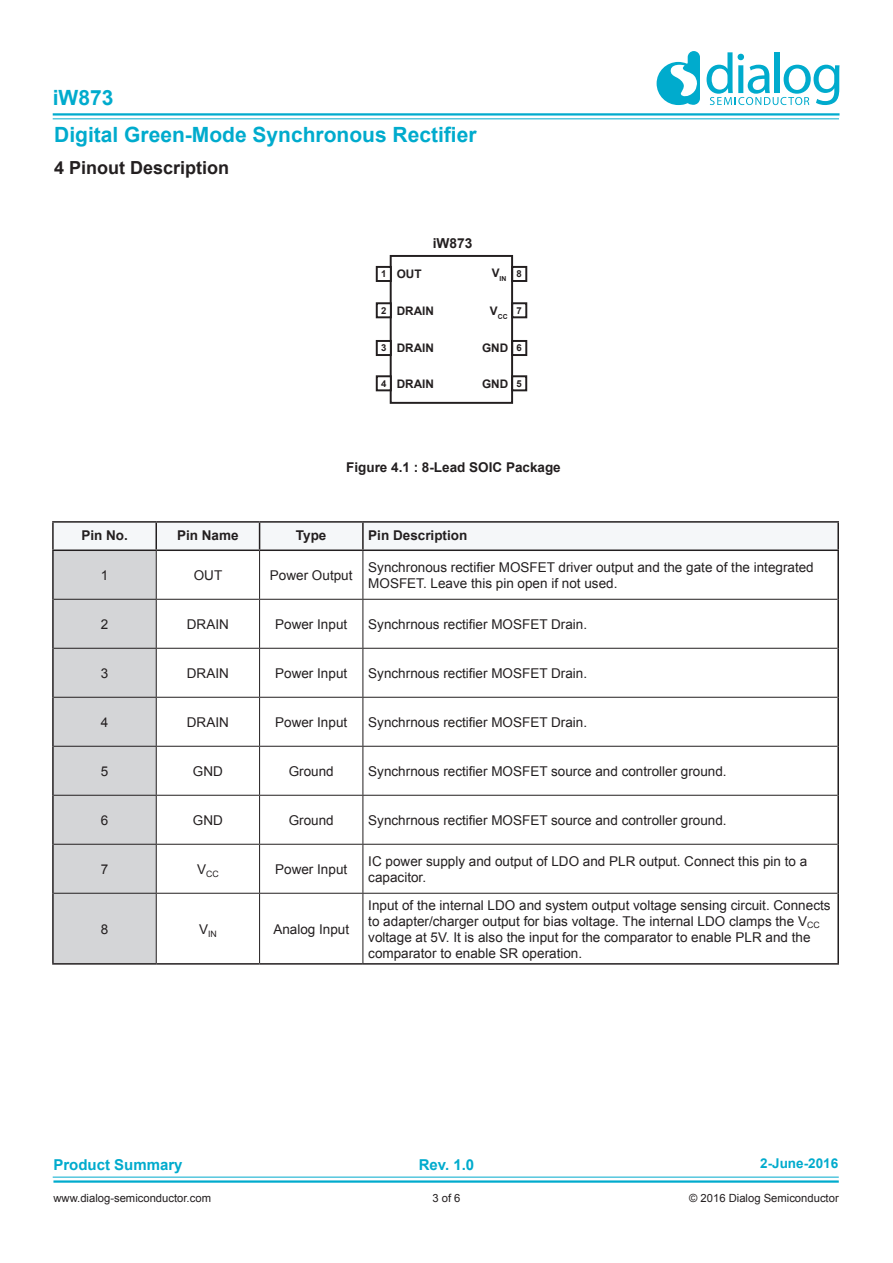
<style>
.page{position:relative;width:893px;height:1263px;background:#fff}
.page>*{position:absolute;margin:0;border:0;box-sizing:border-box;transform-origin:0 0}
.t1{font:700 21px/36.9px "Arial";color:#00abcd}
.t2{font:700 18px "Arial";color:#231f20}
.t3{font:700 15px "Arial";color:#00abcd}
.t4{font:700 13.8px "Arial";color:#231f20}
.Table_Left{font:13.5px/16.2px "Arial";color:#231f20}
.Table_Center{font:13.5px "Arial";color:#231f20}
.Table_Head_02{font:700 13.5px "Arial";color:#231f20}
.t5{font:700 13.5px "Arial";color:#00abcd}
.Table_Body_Text{font:13.5px "Arial";color:#231f20}
.t6{font:700 11.7px "Arial";color:#231f20}
.t7{font:11.25px "Arial";color:#231f20}
.t8{font:700 9.6px "Arial";color:#231f20}
.Table_Center-2{font:8.7px "Arial";color:#231f20}
.t9{font:700 6.9px "Arial";color:#231f20}
.s1{font-size:9.6px}
</style>
<div class="page">
<hr style="left:53px;top:113px;width:786px;height:3px;background:#00abcd">
<hr style="left:53px;top:1180px;width:786px;height:3px;background:#00abcd">
<hr style="left:53px;top:118px;width:786px;height:1px;background:#00abcd">
<hr style="left:53px;top:1177px;width:786px;height:1px;background:#00abcd">
<svg style="left:657px;top:51px;width:43px;height:54px"></svg>
<svg style="left:706px;top:52px;width:133px;height:53px"></svg>
<div style="left:390px;top:255px;width:123px;height:149px;border:2px solid #231f20"></div>
<div style="left:376px;top:266px;width:16px;height:16px;border:2px solid #231f20"></div>
<div style="left:376px;top:302px;width:16px;height:16px;border:2px solid #231f20"></div>
<div style="left:511px;top:266px;width:16px;height:16px;border:2px solid #231f20"></div>
<div style="left:511px;top:302px;width:16px;height:16px;border:2px solid #231f20"></div>
<div style="left:376px;top:340px;width:16px;height:16px;border:2px solid #231f20"></div>
<div style="left:511px;top:340px;width:16px;height:16px;border:2px solid #231f20"></div>
<div style="left:376px;top:375px;width:16px;height:16px;border:2px solid #231f20"></div>
<div style="left:511px;top:375px;width:16px;height:16px;border:2px solid #231f20"></div>
<hr style="left:363px;top:549px;width:476px;height:2px;background:#231f20">
<hr style="left:837px;top:551px;width:2px;height:48px;background:#231f20">
<hr style="left:837px;top:599px;width:2px;height:49px;background:#231f20">
<hr style="left:837px;top:648px;width:2px;height:49px;background:#231f20">
<hr style="left:837px;top:697px;width:2px;height:49px;background:#231f20">
<hr style="left:837px;top:746px;width:2px;height:49px;background:#231f20">
<hr style="left:837px;top:795px;width:2px;height:49px;background:#231f20">
<hr style="left:837px;top:844px;width:2px;height:49px;background:#231f20">
<hr style="left:837px;top:893px;width:2px;height:70px;background:#231f20">
<hr style="left:156px;top:963px;width:104px;height:2px;background:#231f20">
<hr style="left:260px;top:963px;width:103px;height:2px;background:#231f20">
<hr style="left:363px;top:963px;width:476px;height:2px;background:#231f20">
<hr style="left:52px;top:549px;width:104px;height:2px;background:#231f20">
<hr style="left:52px;top:551px;width:2px;height:48px;background:#231f20">
<hr style="left:52px;top:599px;width:2px;height:49px;background:#231f20">
<hr style="left:52px;top:648px;width:2px;height:49px;background:#231f20">
<hr style="left:52px;top:697px;width:2px;height:49px;background:#231f20">
<hr style="left:52px;top:746px;width:2px;height:49px;background:#231f20">
<hr style="left:52px;top:795px;width:2px;height:49px;background:#231f20">
<hr style="left:52px;top:844px;width:2px;height:49px;background:#231f20">
<hr style="left:52px;top:893px;width:2px;height:70px;background:#231f20">
<hr style="left:52px;top:963px;width:104px;height:2px;background:#231f20">
<hr style="left:52px;top:521px;width:104px;height:2px;background:#231f20">
<hr style="left:52px;top:523px;width:2px;height:26px;background:#231f20">
<hr style="left:156px;top:521px;width:104px;height:2px;background:#231f20">
<hr style="left:260px;top:521px;width:103px;height:2px;background:#231f20">
<svg style="left:53px;top:522px;width:785px;height:442px"></svg>
<hr style="left:363px;top:521px;width:476px;height:2px;background:#231f20">
<hr style="left:362px;top:523px;width:2px;height:26px;background:#231f20">
<hr style="left:837px;top:523px;width:2px;height:26px;background:#231f20">
<h1 class="t1" style="left:53px;top:80px;width:425px">iW873<br>Digital Green-Mode Synchronous Rectifier</h1>
<p class="t2" style="left:54px;top:156px;width:177px">4 Pinout Description</p>
<p class="t8" style="left:381px;top:268px;width:7px">1</p>
<p class="t8" style="left:381px;top:304px;width:7px">2</p>
<p class="t6" style="left:397px;top:266px;width:26px">OUT</p>
<p class="t4" style="left:433px;top:234px;width:41px">iW873</p>
<p class="t6" style="left:397px;top:303px;width:39px">DRAIN</p>
<p class="t9" style="left:492px;top:274px;width:16px"><sup>V</sup>IN</p>
<p class="t9" style="left:490px;top:312px;width:19px"><sup>V</sup>CC</p>
<p class="t8" style="left:517px;top:268px;width:7px">8</p>
<p class="t8" style="left:517px;top:304px;width:7px">7</p>
<p class="t8" style="left:381px;top:342px;width:7px">3</p>
<p class="t6" style="left:482px;top:340px;width:41px">GND <span class="s1">6</span></p>
<p class="t6" style="left:397px;top:340px;width:39px">DRAIN</p>
<p class="t6" style="left:397px;top:376px;width:39px">DRAIN</p>
<p class="t6" style="left:482px;top:376px;width:28px">GND</p>
<p class="t8" style="left:381px;top:377px;width:7px">4</p>
<p class="t8" style="left:517px;top:377px;width:7px">5</p>
<p class="Table_Head_02" style="left:346px;top:458px;width:216px">Figure 4.1 : 8-Lead SOIC Package</p>
<p class="Table_Head_02" style="left:81px;top:526px;width:48px">Pin No.</p>
<p class="Table_Head_02" style="left:177px;top:526px;width:63px">Pin Name</p>
<p class="Table_Head_02" style="left:296px;top:526px;width:32px">Type</p>
<p class="Table_Head_02" style="left:368px;top:526px;width:101px">Pin Description</p>
<p class="Table_Body_Text" style="left:101px;top:567px;width:9px">1</p>
<p class="Table_Center" style="left:194px;top:567px;width:30px">OUT</p>
<p class="Table_Center" style="left:270px;top:567px;width:84px">Power Output</p>
<p class="Table_Left" style="left:368px;top:559px;width:447px">Synchronous rectifier MOSFET driver output and the gate of the integrated<br>MOSFET. Leave this pin open if not used.</p>
<p class="Table_Body_Text" style="left:101px;top:616px;width:9px">2</p>
<p class="Table_Center" style="left:187px;top:616px;width:43px">DRAIN</p>
<p class="Table_Center" style="left:275px;top:616px;width:74px">Power Input</p>
<p class="Table_Left" style="left:368px;top:616px;width:220px">Synchrnous rectifier MOSFET Drain.</p>
<p class="Table_Body_Text" style="left:101px;top:665px;width:9px">3</p>
<p class="Table_Center" style="left:187px;top:665px;width:43px">DRAIN</p>
<p class="Table_Center" style="left:275px;top:665px;width:74px">Power Input</p>
<p class="Table_Left" style="left:368px;top:665px;width:220px">Synchrnous rectifier MOSFET Drain.</p>
<p class="Table_Body_Text" style="left:101px;top:714px;width:9px">4</p>
<p class="Table_Center" style="left:187px;top:714px;width:43px">DRAIN</p>
<p class="Table_Center" style="left:275px;top:714px;width:74px">Power Input</p>
<p class="Table_Left" style="left:368px;top:714px;width:220px">Synchrnous rectifier MOSFET Drain.</p>
<p class="Table_Body_Text" style="left:101px;top:763px;width:9px">5</p>
<p class="Table_Center" style="left:193px;top:763px;width:31px">GND</p>
<p class="Table_Center" style="left:289px;top:763px;width:47px">Ground</p>
<p class="Table_Left" style="left:368px;top:763px;width:360px">Synchrnous rectifier MOSFET source and controller ground.</p>
<p class="Table_Body_Text" style="left:101px;top:812px;width:9px">6</p>
<p class="Table_Center" style="left:193px;top:812px;width:31px">GND</p>
<p class="Table_Center" style="left:289px;top:812px;width:47px">Ground</p>
<p class="Table_Left" style="left:368px;top:812px;width:360px">Synchrnous rectifier MOSFET source and controller ground.</p>
<p class="Table_Body_Text" style="left:101px;top:861px;width:9px">7</p>
<p class="Table_Center-2" style="left:197px;top:868px;width:23px"><sup>V</sup>CC</p>
<p class="Table_Center" style="left:275px;top:861px;width:74px">Power Input</p>
<p class="Table_Left" style="left:368px;top:853px;width:440px">IC power supply and output of LDO and PLR output. Connect this pin to a capacitor.</p>
<p class="Table_Body_Text" style="left:101px;top:920px;width:9px">8</p>
<p class="Table_Center-2" style="left:199px;top:928px;width:19px"><sup>V</sup>IN</p>
<p class="Table_Center" style="left:273px;top:920px;width:77px">Analog Input</p>
<p class="Table_Left" style="left:368px;top:897px;width:464px">Input of the internal LDO and system output voltage sensing circuit. Connects to adapter/charger output for bias voltage. The internal LDO clamps the V<sub>CC </sub>voltage at 5V. It is also the input for the comparator to enable PLR and the comparator to enable SR operation.</p>
<p class="t5" style="left:760px;top:1154px;width:80px">2-June-2016</p>
<p class="t3" style="left:53px;top:1154px;width:131px">Product Summary</p>
<p class="t3" style="left:419px;top:1154px;width:57px">Rev. 1.0</p>
<p class="t7" style="left:53px;top:1190px;width:159px">www.dialog-semiconductor.com</p>
<p class="t7" style="left:432px;top:1190px;width:30px">3 of 6</p>
<p class="t7" style="left:689px;top:1190px;width:151px">© 2016 Dialog Semiconductor</p>
</div>
